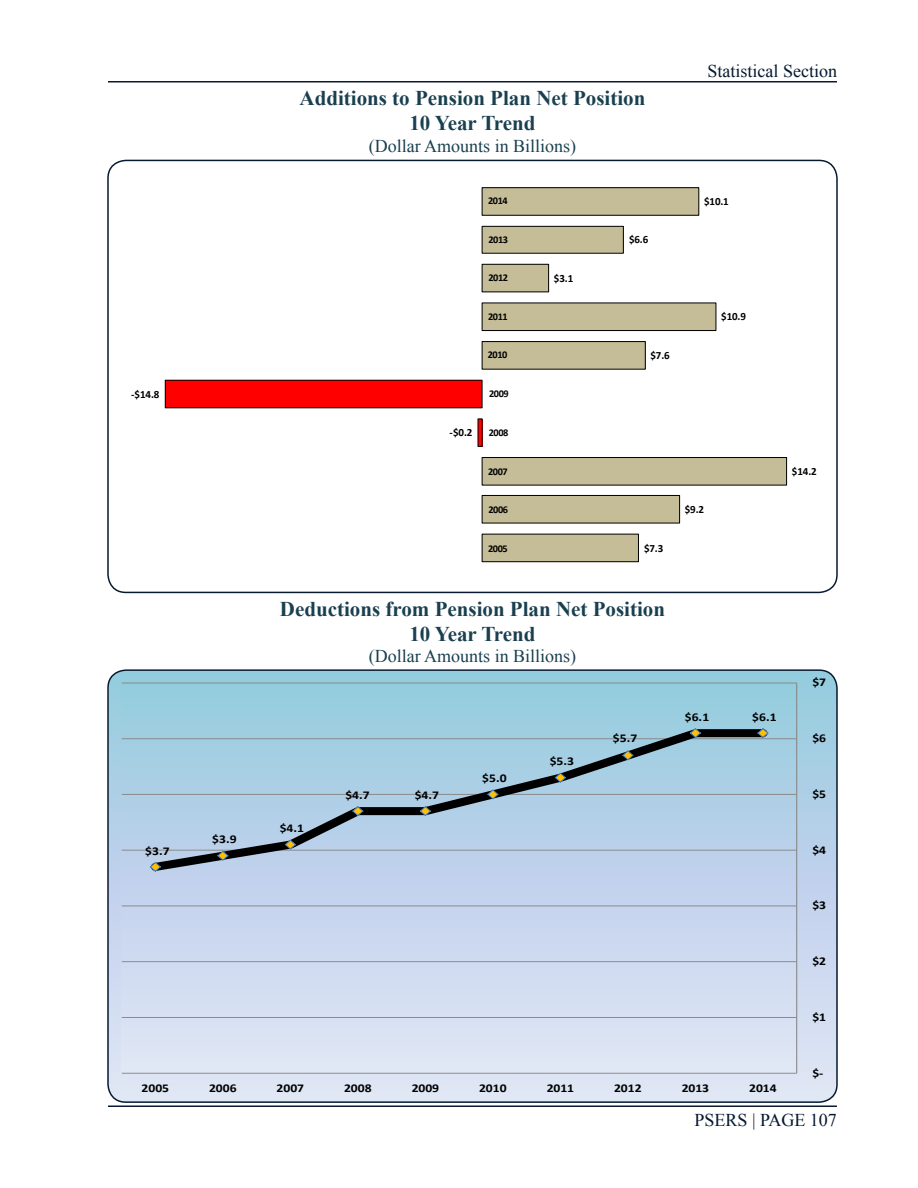
<style>
.page{position:relative;width:918px;height:1188px;background:#fff}
.page>*{position:absolute;margin:0;border:0;box-sizing:border-box;transform-origin:0 0}
.t1{font:700 21px "Times New Roman";color:#1a4050}
.t2{font:18px "Times New Roman";color:#1a4050}
.t3{font:18px "Times New Roman";color:#061930}
.t4{font:700 12px "Calibri";letter-spacing:-.005em;color:#000;scale:1.14 1}
.t5{font:700 11.1px "Calibri";letter-spacing:-.005em;color:#000}
.t6{font:700 10.35px "Calibri";letter-spacing:-.04em;color:#000}
</style>
<div class="page">
<hr style="left:108px;top:81px;width:729px;height:1px;background:#061930">
<hr style="left:108px;top:1106px;width:729px;height:1px;background:#061930">
<svg style="left:108px;top:672px;width:729px;height:430px"></svg>
<div style="left:122px;top:683px;width:675px;height:390px;background:#dce4f4"></div>
<svg style="left:121px;top:682px;width:677px;height:336px"></svg>
<hr style="left:796px;top:683px;width:1px;height:390px;background:#868686">
<hr style="left:122px;top:1073px;width:675px;height:1px;background:#868686">
<svg style="left:145px;top:725px;width:627px;height:151px"></svg>
<svg style="left:757px;top:728px;width:12px;height:10px"></svg>
<svg style="left:690px;top:728px;width:11px;height:10px"></svg>
<svg style="left:622px;top:750px;width:12px;height:11px"></svg>
<svg style="left:555px;top:772px;width:11px;height:11px"></svg>
<svg style="left:487px;top:789px;width:12px;height:11px"></svg>
<svg style="left:419px;top:806px;width:12px;height:10px"></svg>
<svg style="left:352px;top:806px;width:12px;height:10px"></svg>
<svg style="left:284px;top:839px;width:12px;height:11px"></svg>
<svg style="left:217px;top:850px;width:12px;height:11px"></svg>
<svg style="left:149px;top:861px;width:12px;height:11px"></svg>
<div style="left:107px;top:669px;width:731px;height:434px;border:2px solid #061930;border-radius:18px"></div>
<div style="left:482px;top:342px;width:163px;height:27px;background:#c4bd97"></div>
<div style="left:482px;top:341px;width:164px;height:29px;border:1px solid #000"></div>
<div style="left:165px;top:380px;width:317px;height:28px;background:#f00"></div>
<div style="left:482px;top:188px;width:217px;height:27px;background:#c4bd97"></div>
<div style="left:482px;top:187px;width:217px;height:29px;border:1px solid #000"></div>
<div style="left:482px;top:226px;width:141px;height:27px;background:#c4bd97"></div>
<div style="left:482px;top:226px;width:142px;height:28px;border:1px solid #000"></div>
<div style="left:482px;top:264px;width:67px;height:28px;background:#c4bd97"></div>
<div style="left:482px;top:264px;width:67px;height:28px;border:1px solid #000"></div>
<div style="left:482px;top:303px;width:234px;height:28px;background:#c4bd97"></div>
<div style="left:482px;top:303px;width:234px;height:28px;border:1px solid #000"></div>
<div style="left:482px;top:458px;width:305px;height:27px;background:#c4bd97"></div>
<div style="left:482px;top:457px;width:305px;height:28px;border:1px solid #000"></div>
<div style="left:482px;top:495px;width:198px;height:28px;background:#c4bd97"></div>
<div style="left:482px;top:495px;width:198px;height:28px;border:1px solid #000"></div>
<div style="left:482px;top:534px;width:156px;height:28px;background:#c4bd97"></div>
<div style="left:482px;top:534px;width:157px;height:28px;border:1px solid #000"></div>
<div style="left:107px;top:160px;width:731px;height:433px;border:2px solid #061930;border-radius:18px"></div>
<p class="t5" style="left:131px;top:387px;width:30px">-$14.8</p>
<p class="t4" style="left:145px;top:843px;width:23px">$3.7</p>
<p class="t4" style="left:212px;top:832px;width:23px">$3.9</p>
<p class="t1" style="left:300px;top:84px;width:347px">Additions to Pension Plan Net Position</p>
<p class="t1" style="left:409px;top:109px;width:128px">10 Year Trend</p>
<p class="t2" style="left:369px;top:134px;width:209px">(Dollar Amounts in Billions)</p>
<h2 class="t3" style="left:708px;top:59px;width:131px">Statistical Section</h2>
<p class="t5" style="left:450px;top:425px;width:24px">-$0.2</p>
<p class="t6" style="left:488px;top:194px;width:21px">2014</p>
<p class="t6" style="left:488px;top:233px;width:21px">2013</p>
<p class="t6" style="left:488px;top:271px;width:21px">2012</p>
<p class="t6" style="left:488px;top:310px;width:21px">2011</p>
<p class="t6" style="left:488px;top:347px;width:21px">2010</p>
<p class="t6" style="left:489px;top:387px;width:21px">2009</p>
<p class="t6" style="left:489px;top:426px;width:21px">2008</p>
<p class="t6" style="left:488px;top:465px;width:21px">2007</p>
<p class="t6" style="left:488px;top:503px;width:21px">2006</p>
<p class="t6" style="left:488px;top:542px;width:21px">2005</p>
<p class="t5" style="left:554px;top:271px;width:21px">$3.1</p>
<p class="t5" style="left:629px;top:233px;width:21px">$6.6</p>
<p class="t5" style="left:650px;top:348px;width:21px">$7.6</p>
<p class="t5" style="left:704px;top:194px;width:26px">$10.1</p>
<p class="t5" style="left:721px;top:310px;width:26px">$10.9</p>
<p class="t5" style="left:644px;top:541px;width:21px">$7.3</p>
<p class="t5" style="left:685px;top:502px;width:21px">$9.2</p>
<p class="t5" style="left:792px;top:464px;width:26px">$14.2</p>
<p class="t1" style="left:280px;top:594px;width:387px">Deductions from Pension Plan Net Position</p>
<p class="t1" style="left:409px;top:619px;width:128px">10 Year Trend</p>
<p class="t2" style="left:369px;top:644px;width:209px">(Dollar Amounts in Billions)</p>
<p class="t4" style="left:280px;top:821px;width:23px">$4.1</p>
<p class="t4" style="left:345px;top:787px;width:23px">$4.7</p>
<p class="t4" style="left:415px;top:787px;width:23px">$4.7</p>
<p class="t4" style="left:482px;top:770px;width:23px">$5.0</p>
<p class="t4" style="left:550px;top:754px;width:23px">$5.3</p>
<p class="t4" style="left:613px;top:730px;width:23px">$5.7</p>
<p class="t4" style="left:685px;top:709px;width:23px">$6.1</p>
<p class="t4" style="left:752px;top:709px;width:23px">$6.1</p>
<p class="t4" style="left:812px;top:675px;width:14px">$7</p>
<p class="t4" style="left:812px;top:730px;width:14px">$6</p>
<p class="t4" style="left:812px;top:786px;width:14px">$5</p>
<p class="t4" style="left:812px;top:842px;width:14px">$4</p>
<p class="t4" style="left:812px;top:898px;width:14px">$3</p>
<p class="t4" style="left:812px;top:953px;width:14px">$2</p>
<p class="t4" style="left:812px;top:1009px;width:14px">$1</p>
<p class="t4" style="left:812px;top:1065px;width:11px">$-</p>
<p class="t4" style="left:142px;top:1080px;width:26px">2005</p>
<p class="t4" style="left:209px;top:1080px;width:26px">2006</p>
<p class="t4" style="left:277px;top:1080px;width:26px">2007</p>
<p class="t4" style="left:344px;top:1080px;width:26px">2008</p>
<p class="t4" style="left:412px;top:1080px;width:26px">2009</p>
<p class="t4" style="left:479px;top:1080px;width:26px">2010</p>
<p class="t4" style="left:547px;top:1080px;width:26px">2011</p>
<p class="t4" style="left:614px;top:1080px;width:26px">2012</p>
<p class="t4" style="left:682px;top:1080px;width:26px">2013</p>
<p class="t4" style="left:749px;top:1080px;width:26px">2014</p>
<h2 class="t3" style="left:695px;top:1107px;width:144px">PSERS | PAGE 107</h2>
</div>
